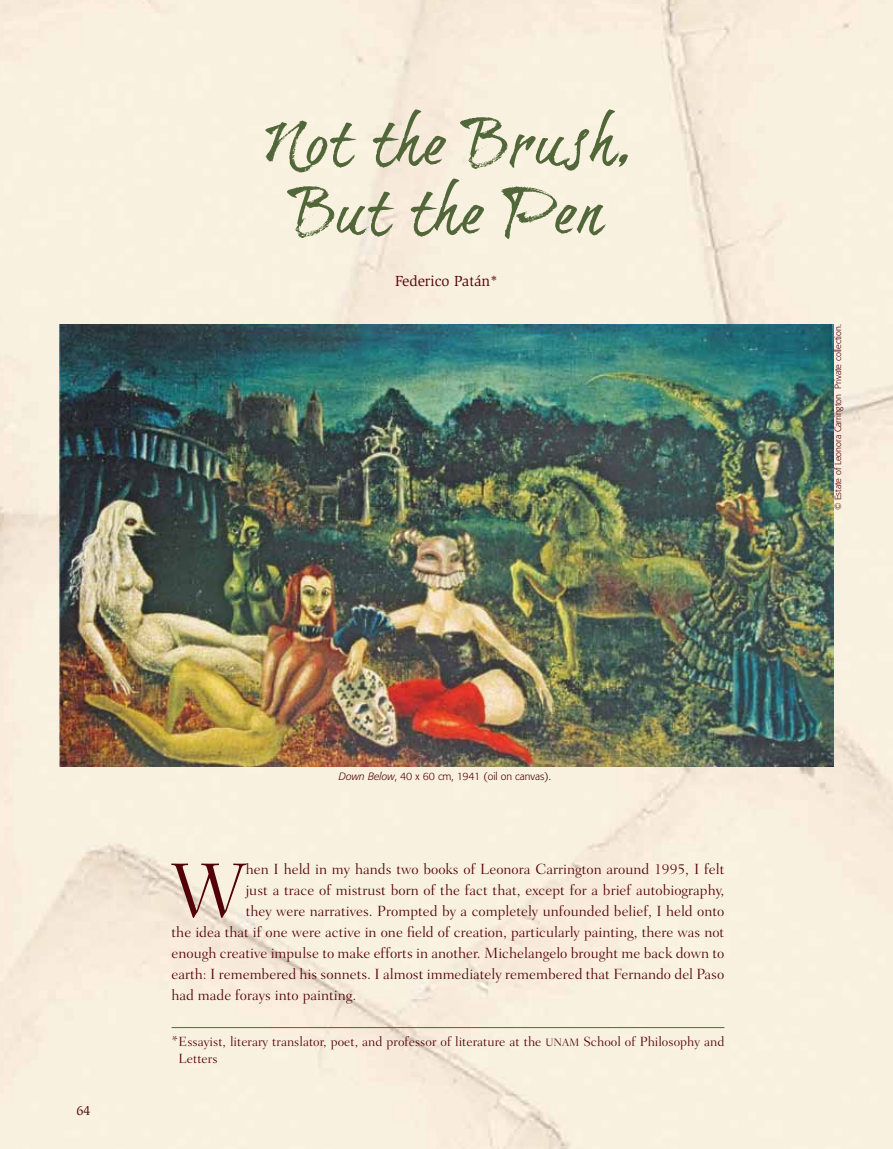
<style>
.page{position:relative;width:893px;height:1149px;background:#fff}
.page>*{position:absolute;margin:0;border:0;box-sizing:border-box;transform-origin:0 0}
.t1{font:300 76.95px "Fairfield LH";color:#52000a}
.t2{font:300 15px "Fairfield LH";color:#52000a}
.t3{font:15px "Slimbach";color:#52000a}
.t4{font:300 13.5px/16.5px "Fairfield LH";color:#52000a}
.t5{font:13.5px "Slimbach";color:#52000a}
.t6{font:300 10.5px "Formata";color:#52000a}
.t7{font:300 9px "Formata";color:#52000a}
.s1{font-style:italic}
.s2{font-family:"Fairfield LH Light SC800";font-weight:400;font-size:10.8px}
</style>
<div class="page">
<img style="left:0;top:0;width:893px;height:1148px">
<svg style="left:265px;top:109px;width:363px;height:63px;background:#d8d6bf"></svg>
<svg style="left:287px;top:178px;width:319px;height:61px;background:#d8d6bf"></svg>
<hr style="left:172px;top:1026px;width:552px;height:1px;background:#516739">
<img style="left:60px;top:324px;width:773px;height:442px">
<p class="t3" style="left:395px;top:272px;width:104px">Federico Patán*</p>
<p class="t5" style="left:77px;top:1102px;width:15px">64</p>
<p class="t6" style="left:339px;top:770px;width:214px"><span class="s1">Down Below</span>, 40 x 60 cm, 1941 (oil on canvas).</p>
<h1 class="t1" style="left:172px;top:846px;width:76px">W</h1>
<p class="t2" style="left:246px;top:860px;width:480px">hen I held in my hands two books of Leonora Carrington around 1995, I felt</p>
<p class="t2" style="left:246px;top:881px;width:480px">just a trace of mistrust born of the fact that, except for a brief autobiography,</p>
<p class="t2" style="left:246px;top:902px;width:480px">they were narratives. Prompted by a completely unfounded belief, I held onto</p>
<p class="t2" style="left:172px;top:923px;width:554px">the idea that if one were active in one field of creation, particularly painting, there was not</p>
<p class="t2" style="left:172px;top:944px;width:554px">enough creative impulse to make efforts in another. Michelangelo brought me back down to</p>
<p class="t2" style="left:172px;top:965px;width:554px">earth: I remembered his sonnets. I almost immediately remembered that Fernando del Paso</p>
<p class="t2" style="left:172px;top:986px;width:186px">had made forays into painting.</p>
<p class="t4" style="left:179px;top:1033px;width:547px;text-indent:-7px">*Essayist, literary translator, poet, and professor of literature at the <span class="s2">UNAM</span> School of Philosophy and<br>Letters</p>
<p class="t7" style="left:833px;top:510px;width:188px;rotate:-90deg">© Estate of Leonora Carrington Private collection.</p>
</div>
